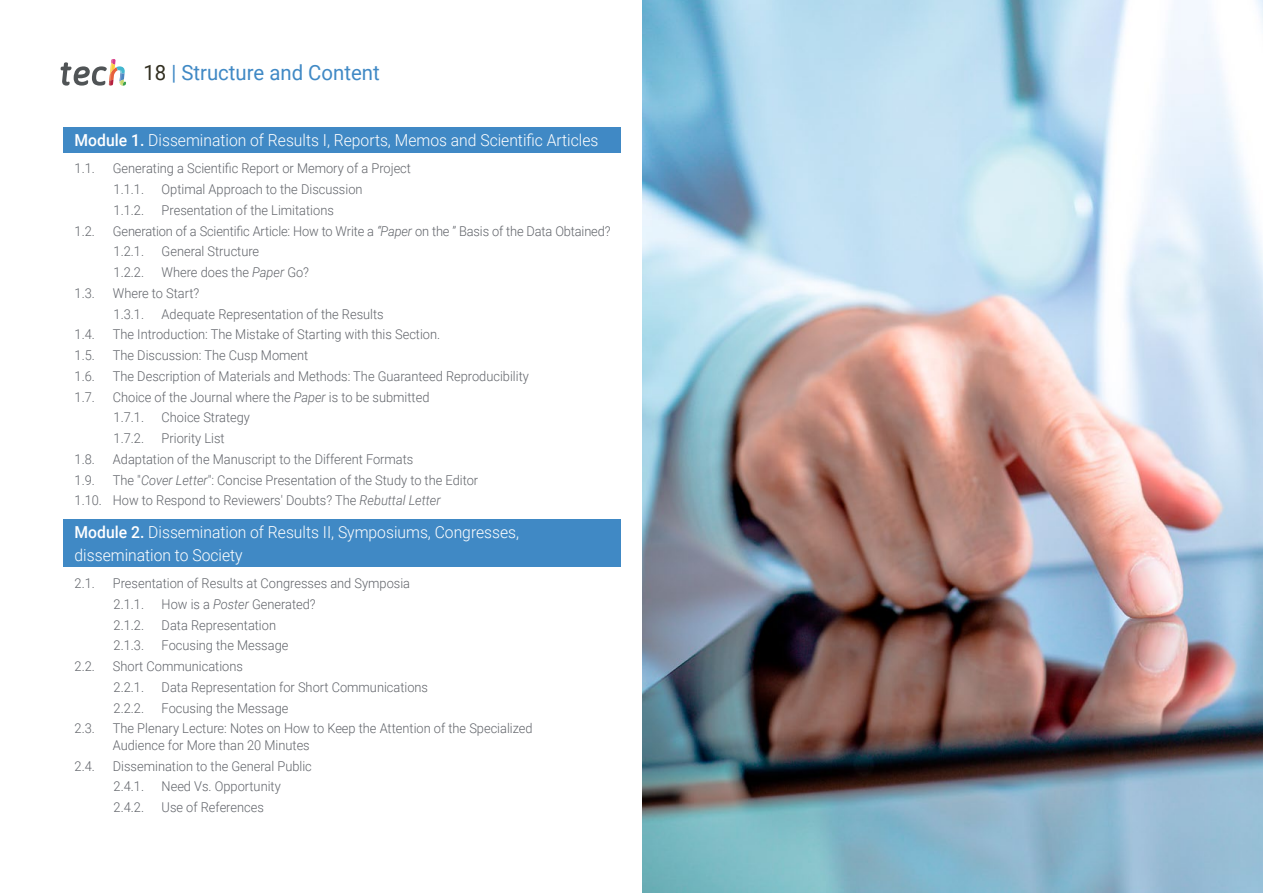
<style>
.page{position:relative;width:1263px;height:893px;background:#fff}
.page>*{position:absolute;margin:0;border:0;box-sizing:border-box;transform-origin:0 0}
.t1{font:21px "Roboto";color:#4089c5}
.t2{font:300 16.5px/22.5px "Roboto";color:#fff;scale:.95 1}
.t3{font:300 13.5px/20.7px "Roboto";color:#61646a;scale:.95 1}
.s1{color:#312e20}
.s2{font-weight:500}
.s3{font-style:italic}
</style>
<div class="page">
<svg style="left:61px;top:59px;width:65px;height:27px"></svg>
<div style="left:64px;top:127px;width:557px;height:25px;background:#4089c5"></div>
<div style="left:64px;top:520px;width:557px;height:47px;background:#4089c5"></div>
<img style="left:642px;top:0;width:621px;height:893px">
<h1 class="t1" style="left:144px;top:57px;width:238px"><span class="s1">18</span> | Structure and Content</h1>
<p class="t2" style="left:75px;top:128px;width:553px"><span class="s2">Module 1.</span> Dissemination of Results I, Reports, Memos and Scientific Articles</p>
<p class="t3" style="left:75px;top:158px;width:23px">1.1.</p>
<p class="t3" style="left:113px;top:158px;width:315px">Generating a Scientific Report or Memory of a Project<br>1.1.1.</p>
<p class="t3" style="left:162px;top:178px;width:213px">Optimal Approach to the Discussion</p>
<p class="t3" style="left:114px;top:199px;width:34px">1.1.2.</p>
<p class="t3" style="left:162px;top:199px;width:183px">Presentation of the Limitations</p>
<p class="t3" style="left:75px;top:220px;width:23px">1.2.</p>
<p class="t3" style="left:113px;top:220px;width:525px">Generation of a Scientific Article: How to Write a <span class="s3">“Paper</span> on the ” Basis of the Data Obtained?<br>1.2.1.</p>
<p class="t3" style="left:162px;top:241px;width:104px">General Structure</p>
<p class="t3" style="left:114px;top:261px;width:34px">1.2.2.</p>
<p class="t3" style="left:162px;top:261px;width:157px">Where does the <span class="s3">Paper</span> Go?</p>
<p class="t3" style="left:75px;top:282px;width:23px">1.3.</p>
<p class="t3" style="left:113px;top:282px;width:93px">Where to Start?<br>1.3.1.</p>
<p class="t3" style="left:162px;top:303px;width:235px">Adequate Representation of the Results</p>
<p class="t3" style="left:75px;top:324px;width:23px">1.4.</p>
<p class="t3" style="left:113px;top:324px;width:346px">The Introduction: The Mistake of Starting with this Section.</p>
<p class="t3" style="left:75px;top:344px;width:23px">1.5.</p>
<p class="t3" style="left:113px;top:344px;width:207px">The Discussion: The Cusp Moment</p>
<p class="t3" style="left:75px;top:365px;width:23px">1.6.</p>
<p class="t3" style="left:113px;top:365px;width:439px">The Description of Materials and Methods: The Guaranteed Reproducibility</p>
<p class="t3" style="left:75px;top:386px;width:23px">1.7.</p>
<p class="t3" style="left:113px;top:386px;width:335px">Choice of the Journal where the <span class="s3">Paper</span> is to be submitted<br>1.7.1.</p>
<p class="t3" style="left:162px;top:407px;width:95px">Choice Strategy</p>
<p class="t3" style="left:114px;top:427px;width:34px">1.7.2.</p>
<p class="t3" style="left:162px;top:427px;width:68px">Priority List</p>
<p class="t3" style="left:75px;top:448px;width:23px">1.8.</p>
<p class="t3" style="left:113px;top:448px;width:318px">Adaptation of the Manuscript to the Different Formats</p>
<p class="t3" style="left:75px;top:469px;width:23px">1.9.</p>
<p class="t3" style="left:75px;top:469px;width:426px;text-indent:38px">The "<span class="s3">Cover Letter</span>": Concise Presentation of the Study to the Editor<br>1.10. How to Respond to Reviewers' Doubts? The <span class="s3">Rebuttal Letter</span></p>
<p class="t2" style="left:75px;top:521px;width:469px"><span class="s2">Module 2.</span> Dissemination of Results II, Symposiums, Congresses, dissemination to Society</p>
<p class="t3" style="left:75px;top:572px;width:23px">2.1.</p>
<p class="t3" style="left:113px;top:572px;width:314px">Presentation of Results at Congresses and Symposia<br>2.1.1.</p>
<p class="t3" style="left:162px;top:593px;width:164px">How is a <span class="s3">Poster</span> Generated?</p>
<p class="t3" style="left:114px;top:614px;width:34px">2.1.2.</p>
<p class="t3" style="left:162px;top:614px;width:122px">Data Representation</p>
<p class="t3" style="left:114px;top:635px;width:34px">2.1.3.</p>
<p class="t3" style="left:162px;top:635px;width:135px">Focusing the Message</p>
<p class="t3" style="left:75px;top:655px;width:23px">2.2.</p>
<p class="t3" style="left:113px;top:655px;width:138px">Short Communications<br>2.2.1.</p>
<p class="t3" style="left:162px;top:676px;width:282px">Data Representation for Short Communications</p>
<p class="t3" style="left:114px;top:697px;width:34px">2.2.2.</p>
<p class="t3" style="left:162px;top:697px;width:135px">Focusing the Message</p>
<p class="t3" style="left:75px;top:718px;width:23px">2.3.</p>
<p class="t3" style="left:113px;top:720px;width:443px;line-height:16.5px">The Plenary Lecture: Notes on How to Keep the Attention of the Specialized<br>Audience for More than 20 Minutes</p>
<p class="t3" style="left:75px;top:755px;width:23px">2.4.</p>
<p class="t3" style="left:113px;top:755px;width:211px">Dissemination to the General Public<br>2.4.1.</p>
<p class="t3" style="left:162px;top:776px;width:127px">Need Vs. Opportunity</p>
<p class="t3" style="left:114px;top:796px;width:34px">2.4.2.</p>
<p class="t3" style="left:162px;top:796px;width:109px">Use of References</p>
</div>
